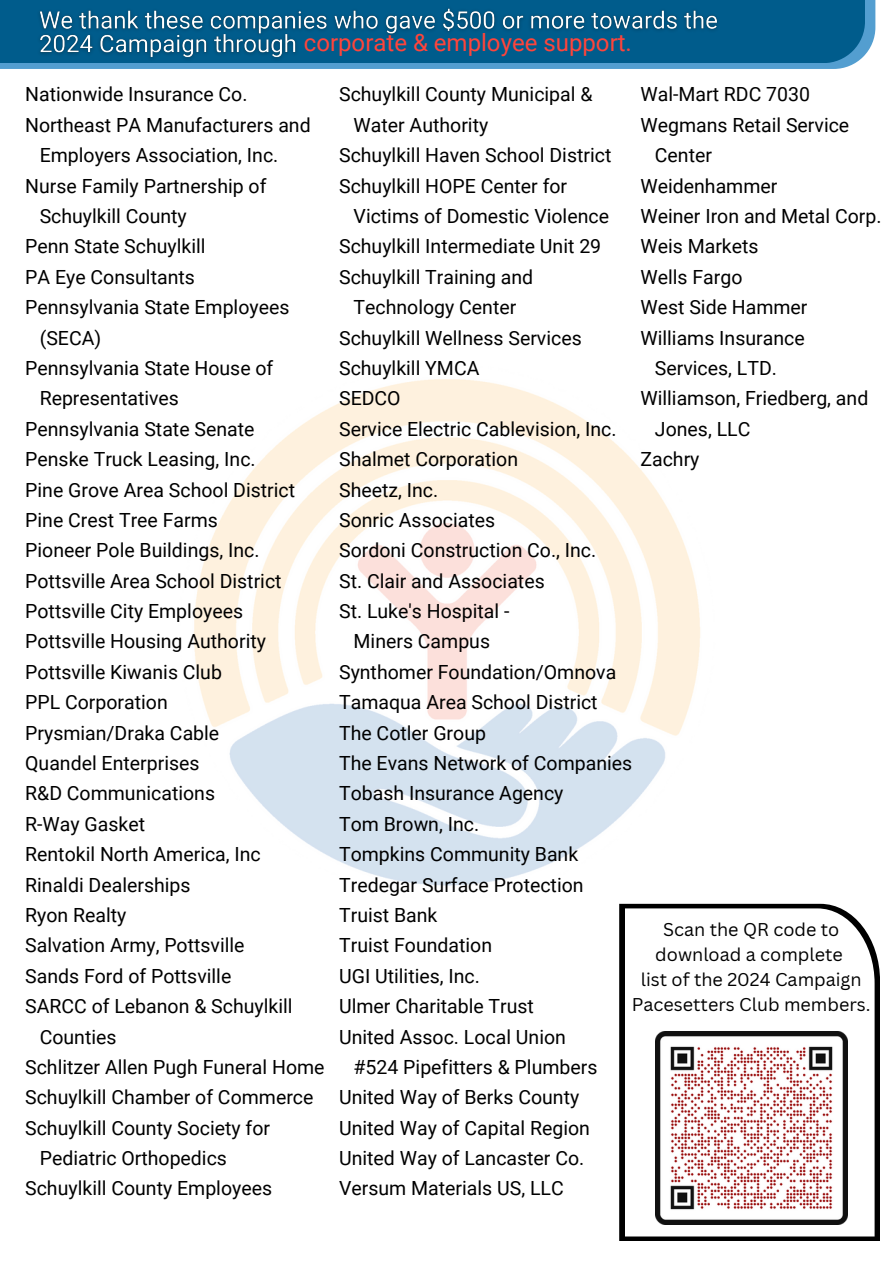
<style>
.page{position:relative;width:894px;height:1264px;background:#fff}
.page>*{position:absolute;margin:0;border:0;box-sizing:border-box;transform-origin:0 0}
.t1{font:24px "Roboto";color:#ff443b}
.t2{font:19.5px "Roboto";color:#000}
.t3{font:18px/24.8px "Canva Sans";color:#000;text-align:center}
</style>
<div class="page">
<svg style="left:619px;top:903px;width:260px;height:337px;background:#303030"></svg>
<img style="left:194px;top:379px;width:610px;height:610px">
<div style="left:0;top:0;width:875px;height:69px;background:#539ed0"></div>
<div style="left:0;top:0;width:864px;height:63px;background:#005c8c"></div>
<img style="left:39px;top:8px;width:679px;height:51px">
<svg style="left:624px;top:908px;width:250px;height:328px"></svg>
<img style="left:655px;top:1031px;width:192px;height:193px">
<p class="t1" style="left:304px;top:29px;width:329px">corporate &amp; employee support.</p>
<p class="t2" style="left:25px;top:83px;width:224px">Nationwide Insurance Co.</p>
<p class="t2" style="left:25px;top:114px;width:287px">Northeast PA Manufacturers and</p>
<p class="t2" style="left:40px;top:144px;width:240px">Employers Association, Inc.</p>
<p class="t2" style="left:25px;top:174px;width:243px">Nurse Family Partnership of</p>
<p class="t2" style="left:40px;top:205px;width:149px">Schuylkill County</p>
<p class="t2" style="left:25px;top:235px;width:182px">Penn State Schuylkill</p>
<p class="t2" style="left:25px;top:266px;width:171px">PA Eye Consultants</p>
<p class="t2" style="left:25px;top:296px;width:266px">Pennsylvania State Employees</p>
<p class="t2" style="left:40px;top:326px;width:63px">(SECA)</p>
<p class="t2" style="left:25px;top:357px;width:250px">Pennsylvania State House of</p>
<p class="t2" style="left:40px;top:387px;width:141px">Representatives</p>
<p class="t2" style="left:25px;top:417px;width:231px">Pennsylvania State Senate</p>
<p class="t2" style="left:25px;top:448px;width:232px">Penske Truck Leasing, Inc.</p>
<p class="t2" style="left:25px;top:478px;width:271px">Pine Grove Area School District</p>
<p class="t2" style="left:25px;top:509px;width:194px">Pine Crest Tree Farms</p>
<p class="t2" style="left:25px;top:539px;width:236px">Pioneer Pole Buildings, Inc.</p>
<p class="t2" style="left:25px;top:569px;width:258px">Pottsville Area School District</p>
<p class="t2" style="left:25px;top:600px;width:219px">Pottsville City Employees</p>
<p class="t2" style="left:25px;top:630px;width:242px">Pottsville Housing Authority</p>
<p class="t2" style="left:25px;top:660px;width:198px">Pottsville Kiwanis Club</p>
<p class="t2" style="left:25px;top:691px;width:144px">PPL Corporation</p>
<p class="t2" style="left:25px;top:721px;width:195px">Prysmian/Draka Cable</p>
<p class="t2" style="left:25px;top:752px;width:176px">Quandel Enterprises</p>
<p class="t2" style="left:25px;top:782px;width:191px">R&amp;D Communications</p>
<p class="t2" style="left:25px;top:812px;width:121px">R-Way Gasket</p>
<p class="t2" style="left:25px;top:843px;width:237px">Rentokil North America, Inc</p>
<p class="t2" style="left:25px;top:873px;width:167px">Rinaldi Dealerships</p>
<p class="t2" style="left:25px;top:903px;width:103px">Ryon Realty</p>
<p class="t2" style="left:25px;top:934px;width:221px">Salvation Army, Pottsville</p>
<p class="t2" style="left:25px;top:964px;width:207px">Sands Ford of Pottsville</p>
<p class="t2" style="left:25px;top:995px;width:269px">SARCC of Lebanon &amp; Schuylkill</p>
<p class="t2" style="left:40px;top:1025px;width:78px">Counties</p>
<p class="t2" style="left:25px;top:1055px;width:301px">Schlitzer Allen Pugh Funeral Home</p>
<p class="t2" style="left:25px;top:1086px;width:290px">Schuylkill Chamber of Commerce</p>
<p class="t2" style="left:25px;top:1116px;width:246px">Schuylkill County Society for</p>
<p class="t2" style="left:40px;top:1146px;width:189px">Pediatric Orthopedics</p>
<p class="t2" style="left:25px;top:1177px;width:248px">Schuylkill County Employees</p>
<h1 class="t2" style="left:339px;top:83px;width:255px">Schuylkill County Municipal &amp;</h1>
<p class="t2" style="left:353px;top:114px;width:136px">Water Authority</p>
<p class="t2" style="left:339px;top:144px;width:274px">Schuylkill Haven School District</p>
<p class="t2" style="left:339px;top:174px;width:229px">Schuylkill HOPE Center for</p>
<p class="t2" style="left:353px;top:205px;width:257px">Victims of Domestic Violence</p>
<p class="t2" style="left:339px;top:235px;width:263px">Schuylkill Intermediate Unit 29</p>
<p class="t2" style="left:339px;top:266px;width:196px">Schuylkill Training and</p>
<p class="t2" style="left:353px;top:296px;width:164px">Technology Center</p>
<p class="t2" style="left:339px;top:326px;width:244px">Schuylkill Wellness Services</p>
<p class="t2" style="left:339px;top:357px;width:142px">Schuylkill YMCA</p>
<p class="t2" style="left:339px;top:387px;width:63px">SEDCO</p>
<p class="t2" style="left:339px;top:417px;width:279px">Service Electric Cablevision, Inc.</p>
<p class="t2" style="left:339px;top:448px;width:180px">Shalmet Corporation</p>
<p class="t2" style="left:339px;top:478px;width:101px">Sheetz, Inc.</p>
<p class="t2" style="left:339px;top:509px;width:158px">Sonric Associates</p>
<p class="t2" style="left:339px;top:539px;width:259px">Sordoni Construction Co., Inc.</p>
<p class="t2" style="left:339px;top:569px;width:207px">St. Clair and Associates</p>
<p class="t2" style="left:339px;top:600px;width:172px">St. Luke's Hospital -</p>
<p class="t2" style="left:353px;top:630px;width:138px">Miners Campus</p>
<p class="t2" style="left:339px;top:660px;width:278px">Synthomer Foundation/Omnova</p>
<p class="t2" style="left:339px;top:691px;width:260px">Tamaqua Area School District</p>
<p class="t2" style="left:339px;top:721px;width:148px">The Cotler Group</p>
<p class="t2" style="left:339px;top:752px;width:294px">The Evans Network of Companies</p>
<p class="t2" style="left:339px;top:782px;width:226px">Tobash Insurance Agency</p>
<p class="t2" style="left:339px;top:812px;width:141px">Tom Brown, Inc.</p>
<p class="t2" style="left:339px;top:843px;width:241px">Tompkins Community Bank</p>
<p class="t2" style="left:339px;top:873px;width:246px">Tredegar Surface Protection</p>
<p class="t2" style="left:339px;top:903px;width:100px">Truist Bank</p>
<p class="t2" style="left:339px;top:934px;width:154px">Truist Foundation</p>
<p class="t2" style="left:339px;top:964px;width:142px">UGI Utilities, Inc.</p>
<p class="t2" style="left:339px;top:995px;width:196px">Ulmer Charitable Trust</p>
<p class="t2" style="left:339px;top:1025px;width:228px">United Assoc. Local Union</p>
<p class="t2" style="left:353px;top:1055px;width:245px">#524 Pipefitters &amp; Plumbers</p>
<p class="t2" style="left:339px;top:1086px;width:242px">United Way of Berks County</p>
<p class="t2" style="left:339px;top:1116px;width:252px">United Way of Capital Region</p>
<p class="t2" style="left:339px;top:1146px;width:247px">United Way of Lancaster Co.</p>
<p class="t2" style="left:339px;top:1177px;width:226px">Versum Materials US, LLC</p>
<p class="t2" style="left:640px;top:83px;width:171px">Wal-Mart RDC 7030</p>
<p class="t2" style="left:640px;top:114px;width:210px">Wegmans Retail Service</p>
<p class="t2" style="left:654px;top:144px;width:59px">Center</p>
<p class="t2" style="left:640px;top:174px;width:138px">Weidenhammer</p>
<p class="t2" style="left:640px;top:205px;width:242px">Weiner Iron and Metal Corp.</p>
<p class="t2" style="left:640px;top:235px;width:120px">Weis Markets</p>
<p class="t2" style="left:640px;top:266px;width:103px">Wells Fargo</p>
<p class="t2" style="left:640px;top:296px;width:168px">West Side Hammer</p>
<p class="t2" style="left:640px;top:326px;width:166px">Williams Insurance</p>
<p class="t2" style="left:654px;top:357px;width:123px">Services, LTD.</p>
<p class="t2" style="left:640px;top:387px;width:229px">Williamson, Friedberg, and</p>
<p class="t2" style="left:654px;top:417px;width:97px">Jones, LLC</p>
<p class="t2" style="left:640px;top:448px;width:61px">Zachry</p>
<p class="t3" style="left:655px;top:917px;width:189px">Scan the QR code to download a complete</p>
<p class="t3" style="left:631px;top:966px;width:240px">list of the 2024 Campaign<br>Pacesetters Club members.</p>
</div>
